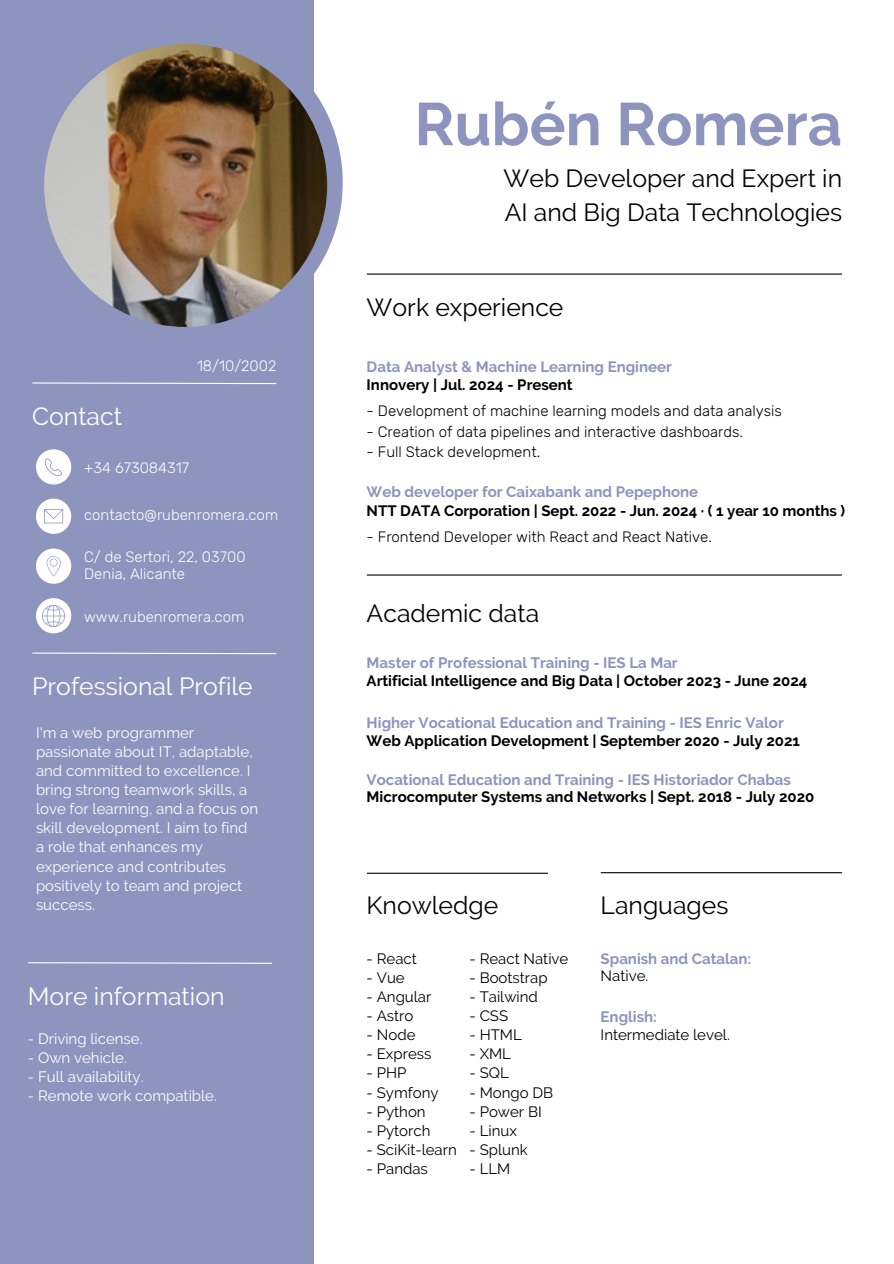
<style>
.page{position:relative;width:894px;height:1264px;background:#fff}
.page>*{position:absolute;margin:0;border:0;box-sizing:border-box;transform-origin:0 0}
.t1{font:700 60px "Raleway";color:#8d94bd}
.t2{font:24.75px/33.8px "Raleway";color:#000}
.t3{font:24.75px "Raleway";color:#fff}
.t4{font:15px/19.2px "Raleway";color:#fff}
.t5{font:700 15px "Raleway";color:#8d94bd}
.t6{font:700 15px "Raleway";color:#000}
.t7{font:15px "Raleway";color:#000}
.t8{font:300 15px "Rubik";color:#000}
.t9{font:300 15px/16.8px "Rubik";color:#fff}
</style>
<div class="page">
<div style="left:0;top:0;width:313px;height:1263px;background:#8d94bd"></div>
<div style="left:23px;top:23px;width:319px;height:319px;background:#8d94bd;border-radius:50%"></div>
<img style="left:44px;top:44px;width:283px;height:283px;border-radius:50%">
<hr style="left:367px;top:273px;width:474px;height:1px;background:#000">
<svg style="left:32px;top:382px;width:245px;height:3px"></svg>
<svg style="left:32px;top:652px;width:245px;height:2px"></svg>
<div style="left:36px;top:449px;width:35px;height:35px;background:#fff;border-radius:50%"></div>
<div style="left:36px;top:498px;width:35px;height:36px;background:#fff;border-radius:50%"></div>
<div style="left:36px;top:548px;width:35px;height:35px;background:#fff;border-radius:50%"></div>
<svg style="left:45px;top:458px;width:18px;height:17px"></svg>
<svg style="left:44px;top:509px;width:19px;height:14px"></svg>
<svg style="left:47px;top:556px;width:14px;height:20px"></svg>
<svg style="left:28px;top:962px;width:245px;height:2px"></svg>
<div style="left:36px;top:598px;width:35px;height:35px;background:#fff;border-radius:50%"></div>
<img style="left:43px;top:605px;width:21px;height:21px">
<hr style="left:367px;top:872px;width:180px;height:1px;background:#000">
<hr style="left:601px;top:872px;width:240px;height:1px;background:#000">
<hr style="left:367px;top:574px;width:474px;height:1px;background:#000">
<p class="t3" style="left:32px;top:402px;width:91px">Contact</p>
<p class="t9" style="left:197px;top:357px;width:81px">18/10/2002</p>
<p class="t9" style="left:84px;top:460px;width:106px">+34 673084317</p>
<p class="t9" style="left:84px;top:506px;width:195px">contacto@rubenromera.com</p>
<p class="t9" style="left:84px;top:549px;width:163px">C/ de Sertori, 22, 03700<br>Denia, Alicante</p>
<p class="t9" style="left:84px;top:608px;width:161px">www.rubenromera.com</p>
<p class="t3" style="left:32px;top:671px;width:222px">Professional Profile</p>
<p class="t4" style="left:36px;top:722px;width:223px">I'm a web programmer passionate about IT, adaptable, and committed to excellence. I bring strong teamwork skills, a love for learning, and a focus on skill development. I aim to find a role that enhances my experience and contributes positively to team and project success.</p>
<p class="t3" style="left:28px;top:982px;width:198px">More information</p>
<p class="t4" style="left:28px;top:1028px;width:116px">- Driving license.</p>
<p class="t4" style="left:28px;top:1047px;width:100px">- Own vehicle.</p>
<p class="t4" style="left:28px;top:1067px;width:117px">- Full availability.</p>
<p class="t4" style="left:28px;top:1086px;width:190px">- Remote work compatible.</p>
<p class="t1" style="left:414px;top:89px;width:429px">Rubén Romera</p>
<p class="t2" style="left:503px;top:161px;width:340px">Web Developer and Expert in<br>AI and Big Data Technologies</p>
<p class="t2" style="left:366px;top:291px;width:198px">Work experience</p>
<p class="t5" style="left:366px;top:357px;width:307px">Data Analyst &amp; Machine Learning Engineer</p>
<p class="t8" style="left:366px;top:402px;width:416px">- Development of machine learning models and data analysis</p>
<p class="t8" style="left:366px;top:422px;width:378px">- Creation of data pipelines and interactive dashboards.</p>
<p class="t8" style="left:366px;top:443px;width:175px">- Full Stack development.</p>
<h3 class="t6" style="left:366px;top:376px;width:207px">Innovery | Jul. 2024 - Present</h3>
<p class="t5" style="left:366px;top:483px;width:333px">Web developer for Caixabank and Pepephone</p>
<p class="t8" style="left:366px;top:528px;width:347px">- Frontend Developer with React and React Native.</p>
<p class="t6" style="left:366px;top:501px;width:480px">NTT DATA Corporation | Sept. 2022 - Jun. 2024 · ( 1 year 10 months )</p>
<h2 class="t2" style="left:366px;top:596px;width:174px">Academic data</h2>
<p class="t5" style="left:366px;top:654px;width:312px">Master of Professional Training - IES La Mar</p>
<p class="t6" style="left:366px;top:671px;width:442px">Artificial Intelligence and Big Data | October 2023 - June 2024</p>
<p class="t5" style="left:366px;top:714px;width:418px">Higher Vocational Education and Training - IES Enric Valor</p>
<h2 class="t6" style="left:366px;top:731px;width:435px">Web Application Development | September 2020 - July 2021</h2>
<p class="t5" style="left:366px;top:770px;width:425px">Vocational Education and Training - IES Historiador Chabas</p>
<p class="t6" style="left:366px;top:787px;width:449px">Microcomputer Systems and Networks | Sept. 2018 - July 2020</p>
<p class="t2" style="left:366px;top:888px;width:133px">Knowledge</p>
<p class="t2" style="left:600px;top:888px;width:129px">Languages</p>
<p class="t5" style="left:600px;top:949px;width:152px">Spanish and Catalan:</p>
<h2 class="t7" style="left:600px;top:967px;width:49px">Native.</h2>
<h3 class="t7" style="left:469px;top:949px;width:100px">- React Native</h3>
<h3 class="t7" style="left:469px;top:968px;width:80px">- Bootstrap</h3>
<h2 class="t7" style="left:469px;top:987px;width:70px">- Tailwind</h2>
<h2 class="t7" style="left:469px;top:1006px;width:40px">- CSS</h2>
<p class="t7" style="left:469px;top:1026px;width:54px">- HTML</p>
<p class="t7" style="left:469px;top:1045px;width:43px">- XML</p>
<p class="t7" style="left:469px;top:1064px;width:41px">- SQL</p>
<p class="t7" style="left:469px;top:1083px;width:85px">- Mongo DB</p>
<p class="t7" style="left:469px;top:1102px;width:74px">- Power BI</p>
<p class="t7" style="left:469px;top:1121px;width:49px">- Linux</p>
<p class="t7" style="left:469px;top:1140px;width:60px">- Splunk</p>
<p class="t7" style="left:469px;top:1159px;width:42px">- LLM</p>
<h3 class="t7" style="left:366px;top:949px;width:52px">- React</h3>
<p class="t7" style="left:366px;top:968px;width:40px">- Vue</p>
<p class="t7" style="left:366px;top:987px;width:66px">- Angular</p>
<p class="t7" style="left:366px;top:1006px;width:48px">- Astro</p>
<h3 class="t7" style="left:366px;top:1026px;width:50px">- Node</h3>
<h3 class="t7" style="left:366px;top:1045px;width:66px">- Express</h3>
<p class="t7" style="left:366px;top:1064px;width:41px">- PHP</p>
<h2 class="t7" style="left:366px;top:1083px;width:73px">- Symfony</h2>
<h3 class="t7" style="left:366px;top:1102px;width:61px">- Python</h3>
<h3 class="t7" style="left:366px;top:1121px;width:65px">- Pytorch</h3>
<h3 class="t7" style="left:366px;top:1140px;width:92px">- SciKit-learn</h3>
<h3 class="t7" style="left:366px;top:1159px;width:63px">- Pandas</h3>
<h3 class="t5" style="left:600px;top:1008px;width:58px">English:</h3>
<h2 class="t7" style="left:600px;top:1025px;width:131px">Intermediate level.</h2>
</div>
